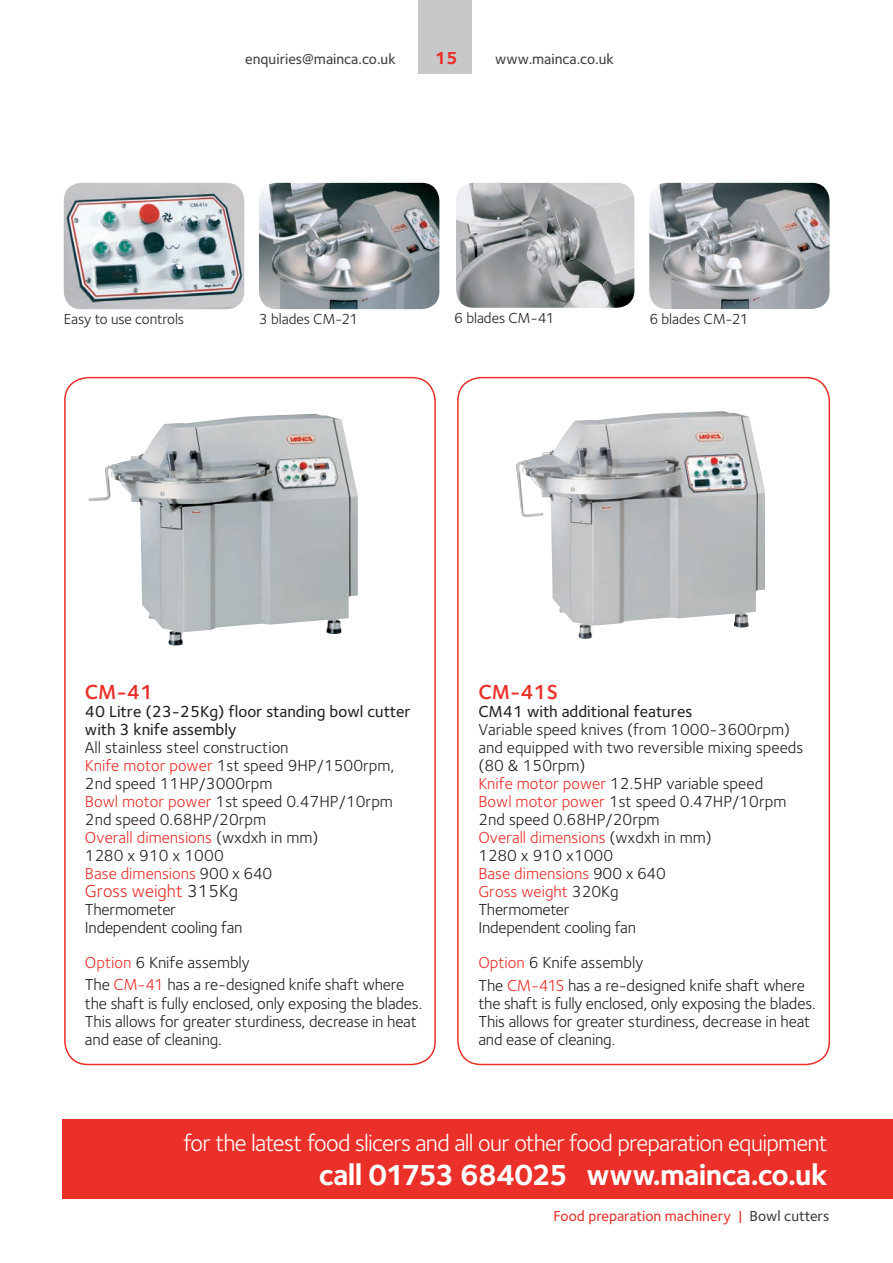
<style>
.page{position:relative;width:893px;height:1263px;background:#fff}
.page>*{position:absolute;margin:0;border:0;box-sizing:border-box;transform-origin:0 0}
.t1{font:700 30px "Foundry Sterling";letter-spacing:-.025em;color:#fff}
.t2{font:24px "Foundry Sterling";letter-spacing:-.03em;color:#fff}
.t3{font:600 21px "Foundry Sterling";color:#eb2f29}
.t4{font:18px "Foundry Sterling";color:#eb2f29}
.t5{font:700 18px "Foundry Sterling";color:#eb2f29}
.t6{font:16.5px/18px "Foundry Sterling";color:#231f20}
.t7{font:500 16.5px/18px "Foundry Sterling";color:#231f20}
.t8{font:15px "Foundry Sterling";letter-spacing:-.005em;color:#231f20}
.t9{font:500 15px "Foundry Sterling";color:#3e3e3f}
.t10{font:500 15px "Foundry Sterling";color:#eb2f29}
.s1{color:#eb2f29}
.s2{color:#231f20}
.s3{color:#3e3e3f}
</style>
<div class="page">
<div style="left:419px;top:0;width:53px;height:74px;background:#c7c8ca"></div>
<div style="left:64px;top:377px;width:372px;height:688px;border:2px solid #eb2f29;border-radius:23px"></div>
<div style="left:457px;top:377px;width:373px;height:688px;border:2px solid #eb2f29;border-radius:23px"></div>
<img style="left:88px;top:414px;width:270px;height:232px">
<img style="left:516px;top:411px;width:249px;height:228px">
<img style="left:259px;top:183px;width:180px;height:126px">
<img style="left:649px;top:183px;width:180px;height:126px">
<img style="left:456px;top:183px;width:178px;height:125px">
<img style="left:64px;top:183px;width:180px;height:126px">
<div style="left:62px;top:1119px;width:831px;height:80px;background:#eb2f29"></div>
<p class="t9" style="left:245px;top:48px;width:152px">enquiries@mainca.co.uk</p>
<p class="t5" style="left:435px;top:45px;width:25px">15</p>
<p class="t9" style="left:495px;top:48px;width:120px">www.mainca.co.uk</p>
<p class="t8" style="left:64px;top:309px;width:122px">Easy to use controls</p>
<p class="t8" style="left:259px;top:309px;width:101px">3 blades CM-21</p>
<p class="t8" style="left:454px;top:307px;width:102px">6 blades CM-41</p>
<p class="t8" style="left:649px;top:308px;width:101px">6 blades CM-21</p>
<p class="t3" style="left:85px;top:677px;width:70px">CM-41</p>
<p class="t7" style="left:85px;top:702px;width:327px">40 Litre (23-25Kg) floor standing bowl cutter with 3 knife assembly</p>
<p class="t6" style="left:85px;top:738px;width:311px">All stainless steel construction<br><span class="s1">Knife motor power</span> 1st speed 9HP/1500rpm,<br>2nd speed 11HP/3000rpm<br><span class="s1">Bowl motor power</span> 1st speed 0.47HP/10rpm<br>2nd speed 0.68HP/20rpm<br><span class="s1">Overall dimensions</span> (wxdxh in mm)<br>1280 x 910 x 1000<br><span class="s1">Base dimensions</span> 900 x 640</p>
<p class="t4" style="left:85px;top:878px;width:155px">Gross weight <span class="s2">315Kg</span></p>
<p class="t6" style="left:85px;top:900px;width:159px">Thermometer<br>Independent cooling fan</p>
<p class="t6" style="left:85px;top:951px;width:321px;line-height:22.2px"><span class="s1">Option</span> 6 Knife assembly<br>The <span class="s1">CM-41</span> has a re-designed knife shaft where</p>
<p class="t6" style="left:85px;top:993px;width:339px">the shaft is fully enclosed, only exposing the blades.<br>This allows for greater sturdiness, decrease in heat and ease of cleaning.</p>
<p class="t3" style="left:478px;top:677px;width:81px">CM-41S</p>
<p class="t7" style="left:478px;top:702px;width:215px">CM41 with additional features</p>
<p class="t6" style="left:478px;top:720px;width:326px">Variable speed knives (from 1000-3600rpm) and equipped with two reversible mixing speeds (80 &amp; 150rpm)<br><span class="s1">Knife motor power</span> 12.5HP variable speed<br><span class="s1">Bowl motor power</span> 1st speed 0.47HP/10rpm<br>2nd speed 0.68HP/20rpm<br><span class="s1">Overall dimensions</span> (wxdxh in mm)<br>1280 x 910 x1000<br><span class="s1">Base dimensions</span> 900 x 640<br><span class="s1">Gross weight</span> 320Kg<br>Thermometer<br>Independent cooling fan</p>
<p class="t6" style="left:478px;top:951px;width:328px;line-height:22.2px"><span class="s1">Option</span> 6 Knife assembly<br>The <span class="s1">CM-41S</span> has a re-designed knife shaft where</p>
<p class="t6" style="left:478px;top:993px;width:339px">the shaft is fully enclosed, only exposing the blades.<br>This allows for greater sturdiness, decrease in heat and ease of cleaning.</p>
<h2 class="t2" style="left:183px;top:1126px;width:646px">for the latest food slicers and all our other food preparation equipment</h2>
<h1 class="t1" style="left:319px;top:1154px;width:510px">call 01753 684025 www.mainca.co.uk</h1>
<p class="t10" style="left:553px;top:1206px;width:277px">Food preparation machinery | <span class="s3">Bowl cutters</span></p>
</div>
